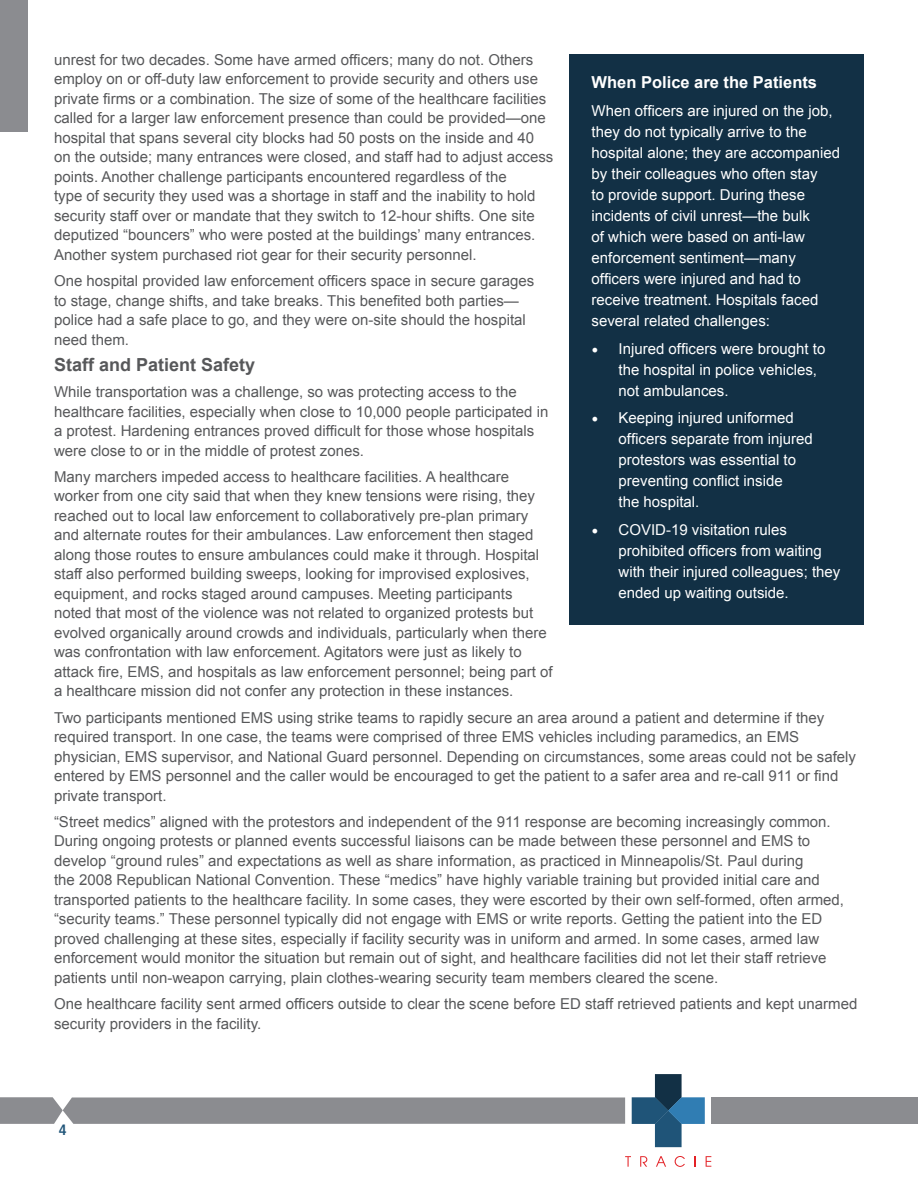
<style>
.page{position:relative;width:918px;height:1188px;background:#fff}
.page>*{position:absolute;margin:0;border:0;box-sizing:border-box;transform-origin:0 0}
.t1{font:700 18px "Arial";color:#57585a}
.t2{font:700 16.5px "Arial";color:#fff}
.t3{font:15px/19.5px "Arial";color:#57585a}
.t4{font:15px "Arial";color:#fff}
.t5{font:700 condensed 15px "Frutiger";color:#1f5478}
.s1{font-family:"Minion Pro";font-size:18px}
</style>
<div class="page">
<svg style="left:632px;top:1074px;width:73px;height:73px"></svg>
<svg style="left:625px;top:1156px;width:6px;height:11px"></svg>
<svg style="left:640px;top:1156px;width:7px;height:11px"></svg>
<svg style="left:656px;top:1156px;width:10px;height:11px"></svg>
<svg style="left:675px;top:1156px;width:10px;height:11px"></svg>
<svg style="left:706px;top:1156px;width:5px;height:11px"></svg>
<div style="left:0;top:0;width:28px;height:131px;background:#8b8c90"></div>
<svg style="left:0;top:1097px;width:625px;height:27px;background:#8f9094"></svg>
<div style="left:711px;top:1097px;width:207px;height:27px;background:#8b8c90"></div>
<div style="left:569px;top:54px;width:295px;height:570px;background:#123045"></div>
<p class="t3" style="left:54px;top:50px;width:481px">unrest for two decades. Some have armed officers; many do not. Others</p>
<p class="t3" style="left:54px;top:70px;width:486px">employ on or off-duty law enforcement to provide security and others use</p>
<p class="t2" style="left:592px;top:72px;width:227px">When Police are the Patients</p>
<p class="t3" style="left:54px;top:89px;width:494px">private firms or a combination. The size of some of the healthcare facilities</p>
<p class="t4" style="left:592px;top:101px;width:242px">When officers are injured on the job,</p>
<p class="t3" style="left:54px;top:109px;width:493px">called for a larger law enforcement presence than could be provided—one</p>
<p class="t4" style="left:592px;top:122px;width:217px">they do not typically arrive to the</p>
<p class="t3" style="left:54px;top:128px;width:482px">hospital that spans several city blocks had 50 posts on the inside and 40</p>
<p class="t4" style="left:592px;top:143px;width:250px">hospital alone; they are accompanied</p>
<p class="t3" style="left:54px;top:148px;width:501px">on the outside; many entrances were closed, and staff had to adjust access points. Another challenge participants encountered regardless of the</p>
<p class="t4" style="left:592px;top:164px;width:227px">by their colleagues who often stay</p>
<p class="t3" style="left:54px;top:187px;width:483px">type of security they used was a shortage in staff and the inability to hold</p>
<p class="t4" style="left:592px;top:185px;width:215px">to provide support. During these</p>
<p class="t3" style="left:54px;top:206px;width:482px">security staff over or mandate that they switch to 12-hour shifts. One site</p>
<p class="t4" style="left:592px;top:206px;width:220px">incidents of civil unrest—the bulk</p>
<p class="t3" style="left:54px;top:226px;width:483px">deputized “bouncers” who were posted at the buildings’ many entrances.</p>
<p class="t4" style="left:592px;top:227px;width:215px">of which were based on anti-law</p>
<p class="t3" style="left:54px;top:245px;width:424px">Another system purchased riot gear for their security personnel.</p>
<p class="t4" style="left:592px;top:248px;width:206px">enforcement sentiment—many</p>
<p class="t3" style="left:54px;top:271px;width:482px">One hospital provided law enforcement officers space in secure garages</p>
<p class="t4" style="left:592px;top:269px;width:211px">officers were injured and had to</p>
<p class="t3" style="left:54px;top:291px;width:466px">to stage, change shifts, and take breaks. This benefited both parties—</p>
<p class="t4" style="left:592px;top:290px;width:228px">receive treatment. Hospitals faced</p>
<p class="t3" style="left:54px;top:310px;width:473px">police had a safe place to go, and they were on-site should the hospital</p>
<p class="t4" style="left:592px;top:311px;width:180px">several related challenges:</p>
<p class="t3" style="left:54px;top:330px;width:77px">need them.</p>
<p class="t4" style="left:592px;top:339px;width:235px"><span class="s1">•</span> Injured officers were brought to</p>
<p class="t1" style="left:54px;top:353px;width:203px">Staff and Patient Safety</p>
<p class="t4" style="left:619px;top:360px;width:200px">the hospital in police vehicles,</p>
<p class="t3" style="left:54px;top:382px;width:464px">While transportation was a challenge, so was protecting access to the</p>
<p class="t4" style="left:619px;top:381px;width:112px">not ambulances.</p>
<p class="t3" style="left:54px;top:402px;width:496px">healthcare facilities, especially when close to 10,000 people participated in</p>
<p class="t4" style="left:592px;top:408px;width:204px"><span class="s1">•</span> Keeping injured uniformed</p>
<p class="t3" style="left:54px;top:421px;width:482px">a protest. Hardening entrances proved difficult for those whose hospitals</p>
<p class="t4" style="left:619px;top:429px;width:196px">officers separate from injured</p>
<p class="t3" style="left:54px;top:441px;width:312px">were close to or in the middle of protest zones.</p>
<p class="t4" style="left:619px;top:450px;width:179px">protestors was essential to</p>
<p class="t3" style="left:54px;top:467px;width:457px">Many marchers impeded access to healthcare facilities. A healthcare</p>
<p class="t4" style="left:619px;top:471px;width:166px">preventing conflict inside</p>
<p class="t3" style="left:54px;top:487px;width:483px">worker from one city said that when they knew tensions were rising, they</p>
<p class="t4" style="left:619px;top:492px;width:82px">the hospital.</p>
<p class="t3" style="left:54px;top:506px;width:476px">reached out to local law enforcement to collaboratively pre-plan primary</p>
<p class="t4" style="left:592px;top:520px;width:197px"><span class="s1">•</span> COVID-19 visitation rules</p>
<p class="t3" style="left:54px;top:526px;width:487px">and alternate routes for their ambulances. Law enforcement then staged along those routes to ensure ambulances could make it through. Hospital</p>
<p class="t4" style="left:619px;top:541px;width:205px">prohibited officers from waiting</p>
<p class="t3" style="left:54px;top:565px;width:477px">staff also performed building sweeps, looking for improvised explosives,</p>
<p class="t4" style="left:619px;top:562px;width:223px">with their injured colleagues; they</p>
<p class="t3" style="left:54px;top:584px;width:460px">equipment, and rocks staged around campuses. Meeting participants</p>
<p class="t4" style="left:619px;top:583px;width:172px">ended up waiting outside.</p>
<p class="t3" style="left:54px;top:604px;width:481px">noted that most of the violence was not related to organized protests but</p>
<p class="t3" style="left:54px;top:623px;width:494px">evolved organically around crowds and individuals, particularly when there was confrontation with law enforcement. Agitators were just as likely to</p>
<p class="t3" style="left:54px;top:662px;width:500px">attack fire, EMS, and hospitals as law enforcement personnel; being part of</p>
<p class="t3" style="left:54px;top:682px;width:461px">a healthcare mission did not confer any protection in these instances.</p>
<p class="t3" style="left:54px;top:708px;width:772px">Two participants mentioned EMS using strike teams to rapidly secure an area around a patient and determine if they required transport. In one case, the teams were comprised of three EMS vehicles including paramedics, an EMS</p>
<p class="t3" style="left:54px;top:747px;width:804px">physician, EMS supervisor, and National Guard personnel. Depending on circumstances, some areas could not be safely entered by EMS personnel and the caller would be encouraged to get the patient to a safer area and re-call 911 or find</p>
<p class="t3" style="left:54px;top:786px;width:114px">private transport.</p>
<p class="t3" style="left:54px;top:812px;width:778px">“Street medics” aligned with the protestors and independent of the 911 response are becoming increasingly common.<br>During ongoing protests or planned events successful liaisons can be made between these personnel and EMS to</p>
<p class="t3" style="left:54px;top:851px;width:751px">develop “ground rules” and expectations as well as share information, as practiced in Minneapolis/St. Paul during</p>
<p class="t3" style="left:54px;top:871px;width:792px">the 2008 Republican National Convention. These “medics” have highly variable training but provided initial care and transported patients to the healthcare facility. In some cases, they were escorted by their own self-formed, often armed,</p>
<p class="t3" style="left:54px;top:910px;width:770px">“security teams.” These personnel typically did not engage with EMS or write reports. Getting the patient into the ED proved challenging at these sites, especially if facility security was in uniform and armed. In some cases, armed law</p>
<p class="t3" style="left:54px;top:949px;width:774px">enforcement would monitor the situation but remain out of sight, and healthcare facilities did not let their staff retrieve patients until non-weapon carrying, plain clothes-wearing security team members cleared the scene.</p>
<p class="t3" style="left:54px;top:994px;width:805px">One healthcare facility sent armed officers outside to clear the scene before ED staff retrieved patients and kept unarmed</p>
<p class="t3" style="left:54px;top:1014px;width:209px">security providers in the facility.</p>
<p class="t5" style="left:59px;top:1121px;width:9px">4</p>
</div>
